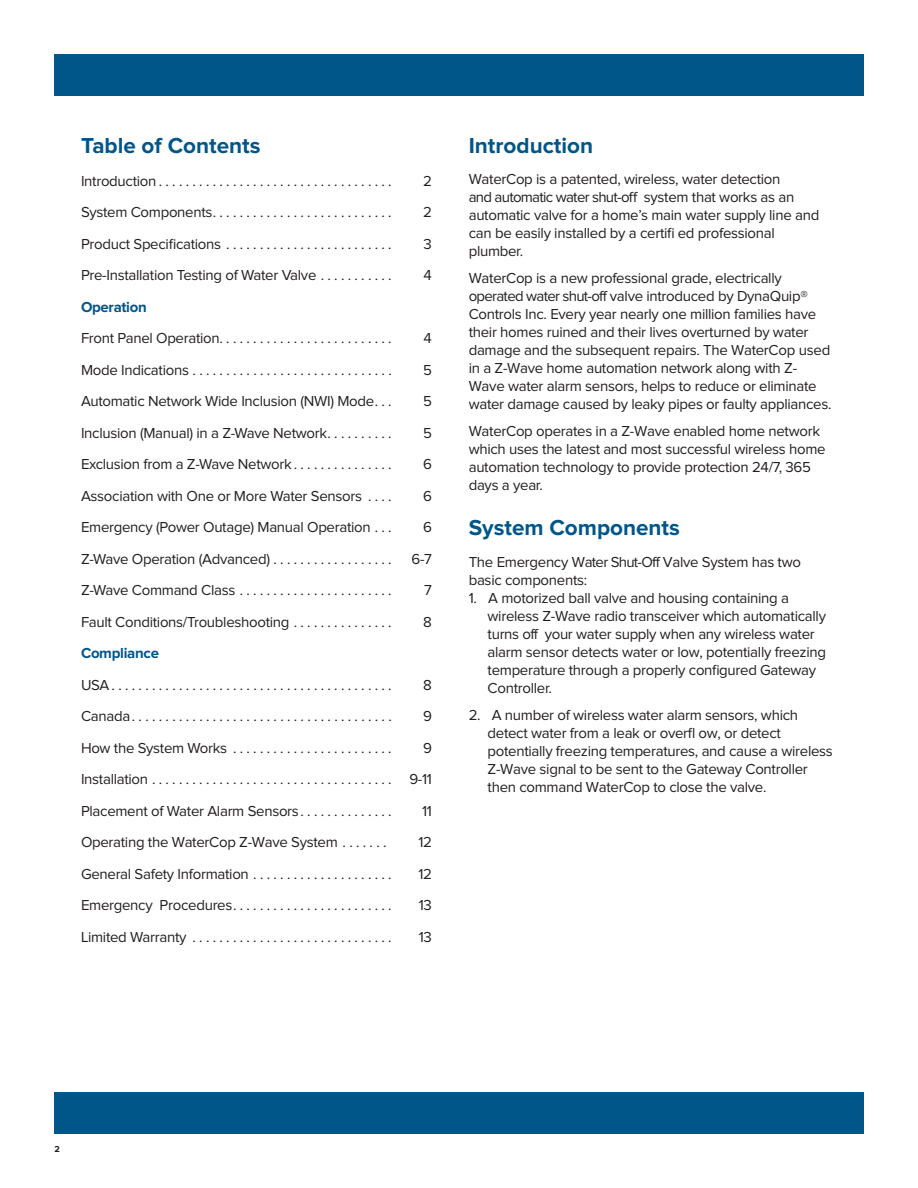
<style>
.page{position:relative;width:918px;height:1188px;background:#fff}
.page>*{position:absolute;margin:0;border:0;box-sizing:border-box;transform-origin:0 0}
.t1{font:700 22.5px "Proxima Nova";color:#005589}
.t2{font:15px/18px "Proxima Nova";letter-spacing:-.02em;color:#231f20}
.t3{font:700 15px "Proxima Nova";letter-spacing:-.02em;color:#005589}
.t4{font:700 9px "Proxima Nova";color:#231f20}
</style>
<div class="page">
<div style="left:54px;top:1092px;width:810px;height:41px;background:#005589"></div>
<div style="left:54px;top:54px;width:810px;height:41px;background:#005589"></div>
<h1 class="t1" style="left:81px;top:138px;width:181px">Table of Contents</h1>
<p class="t2" style="left:81px;top:174px;width:312px">Introduction . . . . . . . . . . . . . . . . . . . . . . . . . . . . . . . . . . .</p>
<p class="t2" style="left:423px;top:174px;width:10px">2</p>
<p class="t2" style="left:81px;top:205px;width:312px">System Components. . . . . . . . . . . . . . . . . . . . . . . . . . .</p>
<p class="t2" style="left:423px;top:205px;width:10px">2</p>
<p class="t2" style="left:81px;top:237px;width:312px">Product Specifications . . . . . . . . . . . . . . . . . . . . . . . . .</p>
<p class="t2" style="left:424px;top:237px;width:10px">3</p>
<p class="t2" style="left:81px;top:268px;width:312px">Pre-Installation Testing of Water Valve . . . . . . . . . . .</p>
<p class="t2" style="left:424px;top:268px;width:10px">4</p>
<p class="t3" style="left:81px;top:302px;width:67px">Operation</p>
<p class="t2" style="left:81px;top:331px;width:312px">Front Panel Operation. . . . . . . . . . . . . . . . . . . . . . . . . .</p>
<p class="t2" style="left:424px;top:331px;width:10px">4</p>
<p class="t2" style="left:81px;top:363px;width:312px">Mode Indications . . . . . . . . . . . . . . . . . . . . . . . . . . . . . .</p>
<p class="t2" style="left:423px;top:363px;width:10px">5</p>
<p class="t2" style="left:81px;top:394px;width:312px">Automatic Network Wide Inclusion (NWI) Mode. . .</p>
<p class="t2" style="left:423px;top:394px;width:10px">5</p>
<p class="t2" style="left:81px;top:426px;width:312px">Inclusion (Manual) in a Z-Wave Network. . . . . . . . . .</p>
<p class="t2" style="left:423px;top:426px;width:10px">5</p>
<p class="t2" style="left:81px;top:457px;width:312px">Exclusion from a Z-Wave Network . . . . . . . . . . . . . . .</p>
<p class="t2" style="left:423px;top:457px;width:10px">6</p>
<p class="t2" style="left:81px;top:489px;width:312px">Association with One or More Water Sensors . . . .</p>
<p class="t2" style="left:423px;top:489px;width:10px">6</p>
<p class="t2" style="left:81px;top:520px;width:312px">Emergency (Power Outage) Manual Operation . . .</p>
<p class="t2" style="left:423px;top:520px;width:10px">6</p>
<p class="t2" style="left:81px;top:552px;width:312px">Z-Wave Operation (Advanced) . . . . . . . . . . . . . . . . . .</p>
<p class="t2" style="left:412px;top:552px;width:22px">6-7</p>
<p class="t2" style="left:81px;top:583px;width:312px">Z-Wave Command Class . . . . . . . . . . . . . . . . . . . . . . .</p>
<p class="t2" style="left:424px;top:583px;width:9px">7</p>
<p class="t2" style="left:81px;top:615px;width:312px">Fault Conditions/Troubleshooting . . . . . . . . . . . . . . .</p>
<p class="t2" style="left:423px;top:615px;width:10px">8</p>
<p class="t3" style="left:81px;top:649px;width:79px">Compliance</p>
<p class="t2" style="left:81px;top:678px;width:312px">USA . . . . . . . . . . . . . . . . . . . . . . . . . . . . . . . . . . . . . . . . . .</p>
<p class="t2" style="left:423px;top:678px;width:10px">8</p>
<p class="t2" style="left:81px;top:709px;width:312px">Canada. . . . . . . . . . . . . . . . . . . . . . . . . . . . . . . . . . . . . . .</p>
<p class="t2" style="left:423px;top:709px;width:10px">9</p>
<p class="t2" style="left:81px;top:741px;width:312px">How the System Works . . . . . . . . . . . . . . . . . . . . . . . .</p>
<p class="t2" style="left:81px;top:734px;width:353px;line-height:31.5px;text-align:justify;text-indent:342px">9<br>Installation . . . . . . . . . . . . . . . . . . . . . . . . . . . . . . . . . . . . 9-11<br>Placement of Water Alarm Sensors. . . . . . . . . . . . . .</p>
<p class="t2" style="left:422px;top:804px;width:11px">11</p>
<p class="t2" style="left:81px;top:835px;width:307px">Operating the WaterCop Z-Wave System . . . . . . .</p>
<p class="t2" style="left:418px;top:835px;width:15px">12</p>
<p class="t2" style="left:81px;top:867px;width:312px">General Safety Information . . . . . . . . . . . . . . . . . . . . .</p>
<p class="t2" style="left:418px;top:867px;width:15px">12</p>
<p class="t2" style="left:81px;top:898px;width:312px">Emergency Procedures. . . . . . . . . . . . . . . . . . . . . . . .</p>
<p class="t2" style="left:419px;top:898px;width:15px">13</p>
<p class="t2" style="left:81px;top:930px;width:312px">Limited Warranty . . . . . . . . . . . . . . . . . . . . . . . . . . . . . .</p>
<p class="t2" style="left:419px;top:930px;width:15px">13</p>
<h1 class="t1" style="left:469px;top:138px;width:126px">Introduction</h1>
<p class="t2" style="left:469px;top:171px;width:352px">WaterCop is a patented, wireless, water detection<br>and automatic water shut-off system that works as an automatic valve for a home’s main water supply line and can be easily installed by a certifi ed professional plumber.</p>
<p class="t2" style="left:469px;top:270px;width:364px">WaterCop is a new professional grade, electrically operated water shut-off valve introduced by DynaQuip® Controls Inc. Every year nearly one million families have their homes ruined and their lives overturned by water damage and the subsequent repairs. The WaterCop used in a Z-Wave home automation network along with Z-Wave water alarm sensors, helps to reduce or eliminate water damage caused by leaky pipes or faulty appliances.</p>
<p class="t2" style="left:469px;top:423px;width:358px">WaterCop operates in a Z-Wave enabled home network which uses the latest and most successful wireless home automation technology to provide protection 24/7, 365 days a year.</p>
<h1 class="t1" style="left:469px;top:521px;width:213px">System Components</h1>
<p class="t2" style="left:469px;top:555px;width:334px">The Emergency Water Shut-Off Valve System has two basic components:</p>
<p class="t2" style="left:488px;top:589px;width:340px;text-indent:-19px">1. A motorized ball valve and housing containing a wireless Z-Wave radio transceiver which automatically turns off your water supply when any wireless water alarm sensor detects water or low, potentially freezing temperature through a properly configured Gateway Controller.</p>
<p class="t2" style="left:488px;top:706px;width:347px;text-indent:-19px">2. A number of wireless water alarm sensors, which detect water from a leak or overfl ow, or detect potentially freezing temperatures, and cause a wireless Z-Wave signal to be sent to the Gateway Controller then command WaterCop to close the valve.</p>
<p class="t4" style="left:55px;top:1146px;width:7px">2</p>
</div>
